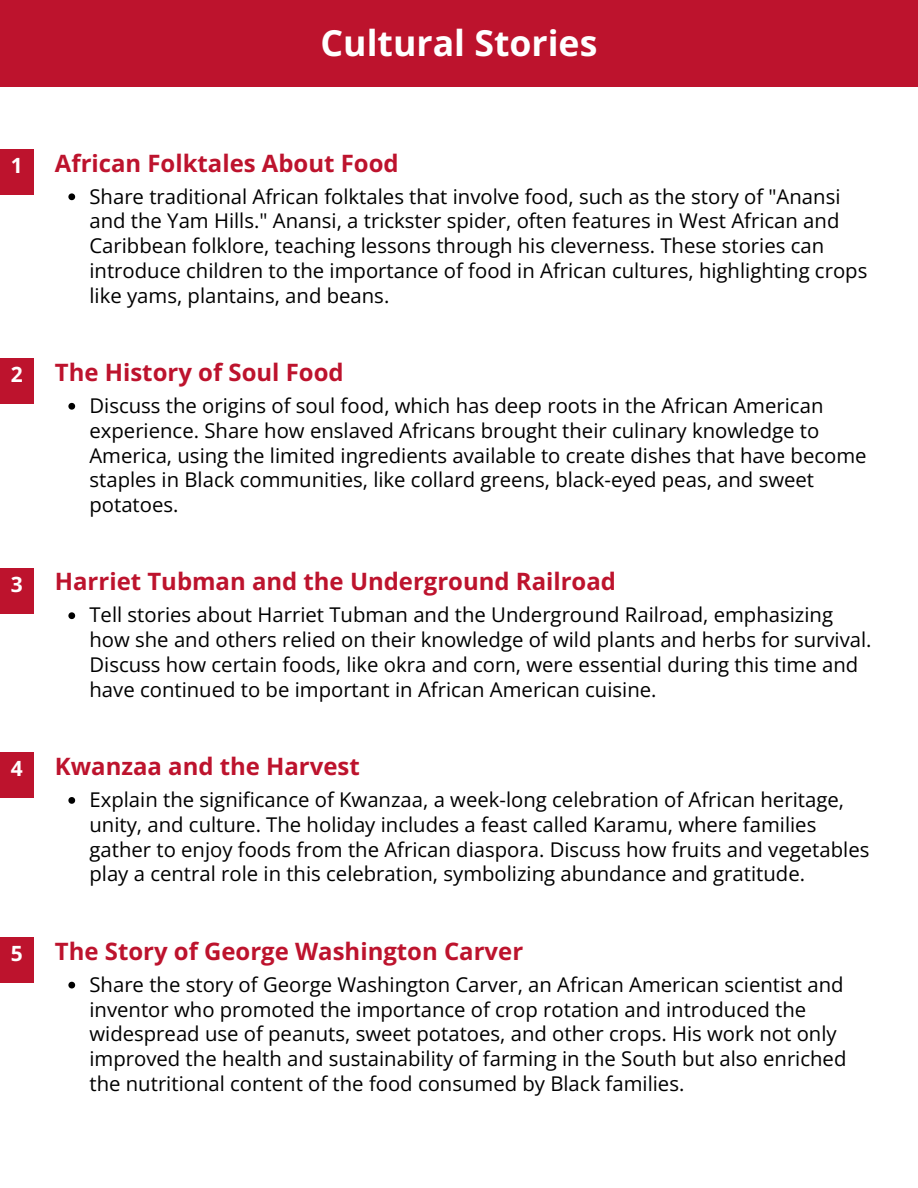
<style>
.page{position:relative;width:918px;height:1188px;background:#fff}
.page>*{position:absolute;margin:0;border:0;box-sizing:border-box;transform-origin:0 0}
.t1{font:700 35.7px "Open Sans";color:#fff}
.t2{font:700 24px "Open Sans";color:#bd132d}
.t3{font:700 21px "Open Sans";color:#fff}
.t4{font:20.4px/24.8px "Open Sans";color:#000}
</style>
<div class="page">
<div style="left:0;top:149px;width:34px;height:45px;background:#bd132d"></div>
<svg style="left:68px;top:193px;width:7px;height:7px"></svg>
<svg style="left:68px;top:403px;width:7px;height:7px"></svg>
<div style="left:0;top:359px;width:34px;height:45px;background:#bd132d"></div>
<svg style="left:68px;top:612px;width:7px;height:7px"></svg>
<div style="left:0;top:568px;width:34px;height:45px;background:#bd132d"></div>
<svg style="left:68px;top:797px;width:7px;height:7px"></svg>
<div style="left:0;top:753px;width:34px;height:45px;background:#bd132d"></div>
<svg style="left:68px;top:982px;width:7px;height:6px"></svg>
<div style="left:0;top:937px;width:34px;height:46px;background:#bd132d"></div>
<div style="left:0;top:0;width:918px;height:86px;background:#bd132d"></div>
<p class="t1" style="left:321px;top:18px;width:278px">Cultural Stories</p>
<h1 class="t3" style="left:11px;top:150px;width:13px">1</h1>
<p class="t2" style="left:55px;top:146px;width:345px">African Folktales About Food</p>
<h2 class="t4" style="left:89px;top:183px;width:779px">Share traditional African folktales that involve food, such as the story of "Anansi and the Yam Hills." Anansi, a trickster spider, often features in West African and Caribbean folklore, teaching lessons through his cleverness. These stories can introduce children to the importance of food in African cultures, highlighting crops like yams, plantains, and beans.</h2>
<h2 class="t3" style="left:11px;top:360px;width:13px">2</h2>
<p class="t2" style="left:55px;top:355px;width:290px">The History of Soul Food</p>
<p class="t4" style="left:89px;top:393px;width:779px">Discuss the origins of soul food, which has deep roots in the African American experience. Share how enslaved Africans brought their culinary knowledge to America, using the limited ingredients available to create dishes that have become staples in Black communities, like collard greens, black-eyed peas, and sweet potatoes.</p>
<h2 class="t3" style="left:11px;top:569px;width:13px">3</h2>
<p class="t2" style="left:55px;top:565px;width:563px">Harriet Tubman and the Underground Railroad</p>
<p class="t4" style="left:89px;top:602px;width:784px">Tell stories about Harriet Tubman and the Underground Railroad, emphasizing how she and others relied on their knowledge of wild plants and herbs for survival.<br>Discuss how certain foods, like okra and corn, were essential during this time and have continued to be important in African American cuisine.</p>
<h2 class="t3" style="left:11px;top:754px;width:13px">4</h2>
<p class="t2" style="left:55px;top:750px;width:306px">Kwanzaa and the Harvest</p>
<p class="t4" style="left:89px;top:787px;width:781px">Explain the significance of Kwanzaa, a week-long celebration of African heritage, unity, and culture. The holiday includes a feast called Karamu, where families gather to enjoy foods from the African diaspora. Discuss how fruits and vegetables play a central role in this celebration, symbolizing abundance and gratitude.</p>
<h2 class="t3" style="left:11px;top:939px;width:13px">5</h2>
<p class="t2" style="left:55px;top:934px;width:470px">The Story of George Washington Carver</p>
<p class="t4" style="left:89px;top:972px;width:758px">Share the story of George Washington Carver, an African American scientist and inventor who promoted the importance of crop rotation and introduced the widespread use of peanuts, sweet potatoes, and other crops. His work not only improved the health and sustainability of farming in the South but also enriched the nutritional content of the food consumed by Black families.</p>
</div>
